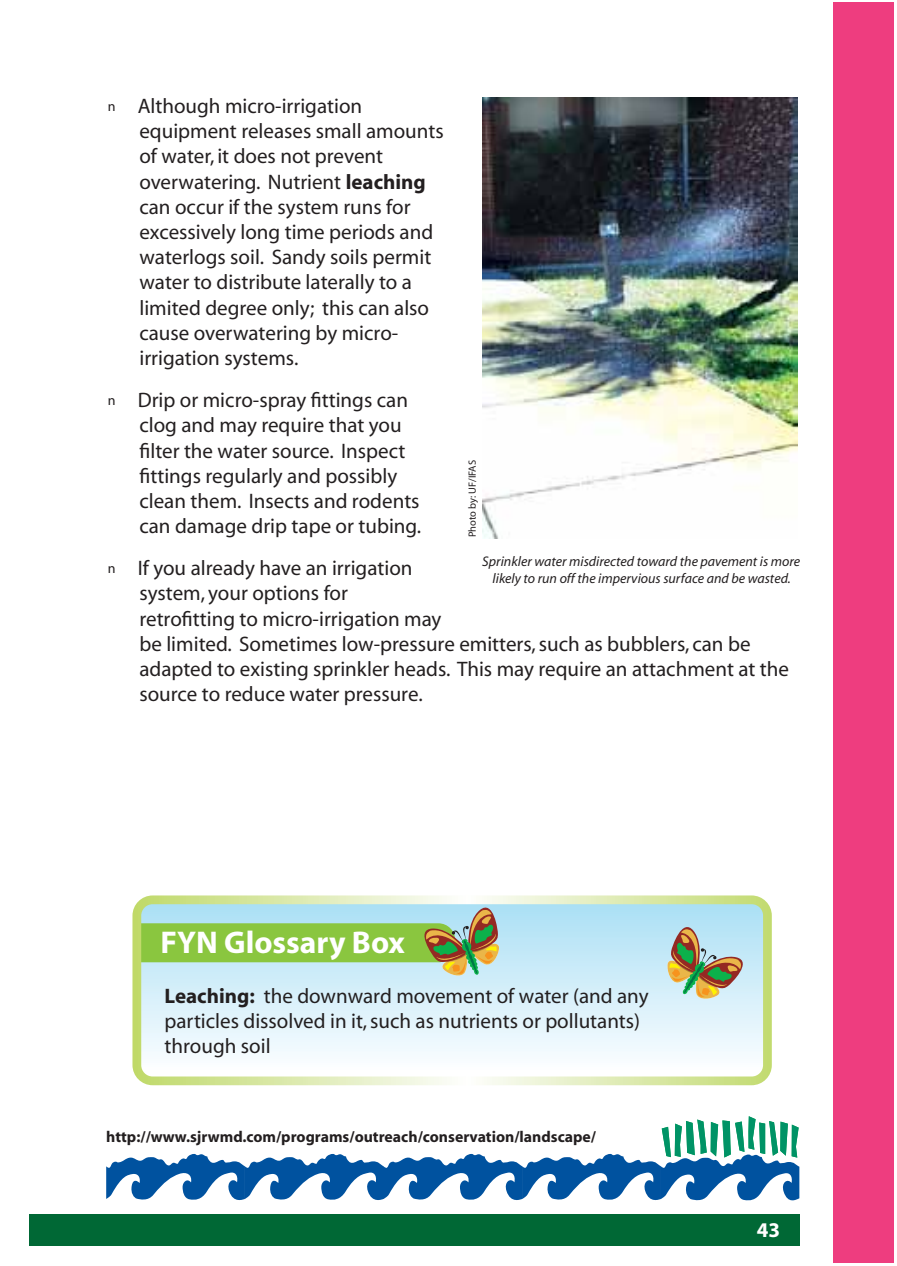
<style>
.page{position:relative;width:897px;height:1266px;background:#fff}
.page>*{position:absolute;margin:0;border:0;box-sizing:border-box;transform-origin:0 0}
.t1{font:700 31.5px "Myriad";color:#fff}
.t2{font:21px/25.2px "Myriad";color:#231f20}
.t3{font:700 21px "Myriad";color:#fff}
.t4{font:700 15.75px "Myriad";color:#231f20}
.t5{font:italic 14px/16.8px "Myriad";color:#231f20;text-align:center}
.t6{font:10.5px "Myriad";color:#231f20}
.s1{font-family:"Myriad Pro";font-size:14px}
.s2{font-weight:700}
</style>
<div class="page">
<div style="left:30px;top:1213px;width:769px;height:31px;background:#006835"></div>
<div style="left:833px;top:3px;width:61px;height:1260px;background:#ee3d7f"></div>
<svg style="left:106px;top:1116px;width:693px;height:84px"></svg>
<svg style="left:132px;top:895px;width:639px;height:190px"></svg>
<svg style="left:666px;top:916px;width:87px;height:84px;background:#b0bead"></svg>
<svg style="left:137px;top:898px;width:362px;height:80px;background:#a6cf95"></svg>
<img style="left:482px;top:97px;width:315px;height:441px">
<p class="t2" style="left:139px;top:95px;width:306px;text-indent:-32px"><span class="s1">n</span> Although micro-irrigation equipment releases small amounts of water, it does not prevent overwatering. Nutrient <span class="s2">leaching </span>can occur if the system runs for excessively long time periods and waterlogs soil. Sandy soils permit water to distribute laterally to a limited degree only; this can also cause overwatering by micro&shy;irrigation systems.</p>
<p class="t2" style="left:139px;top:389px;width:283px;text-indent:-32px"><span class="s1">n</span> Drip or micro-spray fittings can clog and may require that you filter the water source. Inspect fittings regularly and possibly clean them. Insects and rodents can damage drip tape or tubing.</p>
<p class="t2" style="left:139px;top:557px;width:651px;text-indent:-32px"><span class="s1">n</span> If you already have an irrigation<br>system, your options for<br>retrofitting to micro-irrigation may<br>be limited. Sometimes low-pressure emitters, such as bubblers, can be adapted to existing sprinkler heads. This may require an attachment at the source to reduce water pressure.</p>
<p class="t6" style="left:468px;top:537px;width:79px;rotate:-90deg">Photo by: UF/IFAS</p>
<p class="t5" style="left:482px;top:554px;width:319px">Sprinkler water misdirected toward the pavement is more likely to run off the impervious surface and be wasted.</p>
<p class="t1" style="left:160px;top:930px;width:246px">FYN Glossary Box</p>
<p class="t2" style="left:164px;top:984px;width:485px"><span class="s2">Leaching:</span> the downward movement of water (and any particles dissolved in it, such as nutrients or pollutants) through soil</p>
<p class="t4" style="left:106px;top:1130px;width:491px">http://www.sjrwmd.com/programs/outreach/conservation/landscape/</p>
<p class="t3" style="left:756px;top:1221px;width:25px">43</p>
</div>
